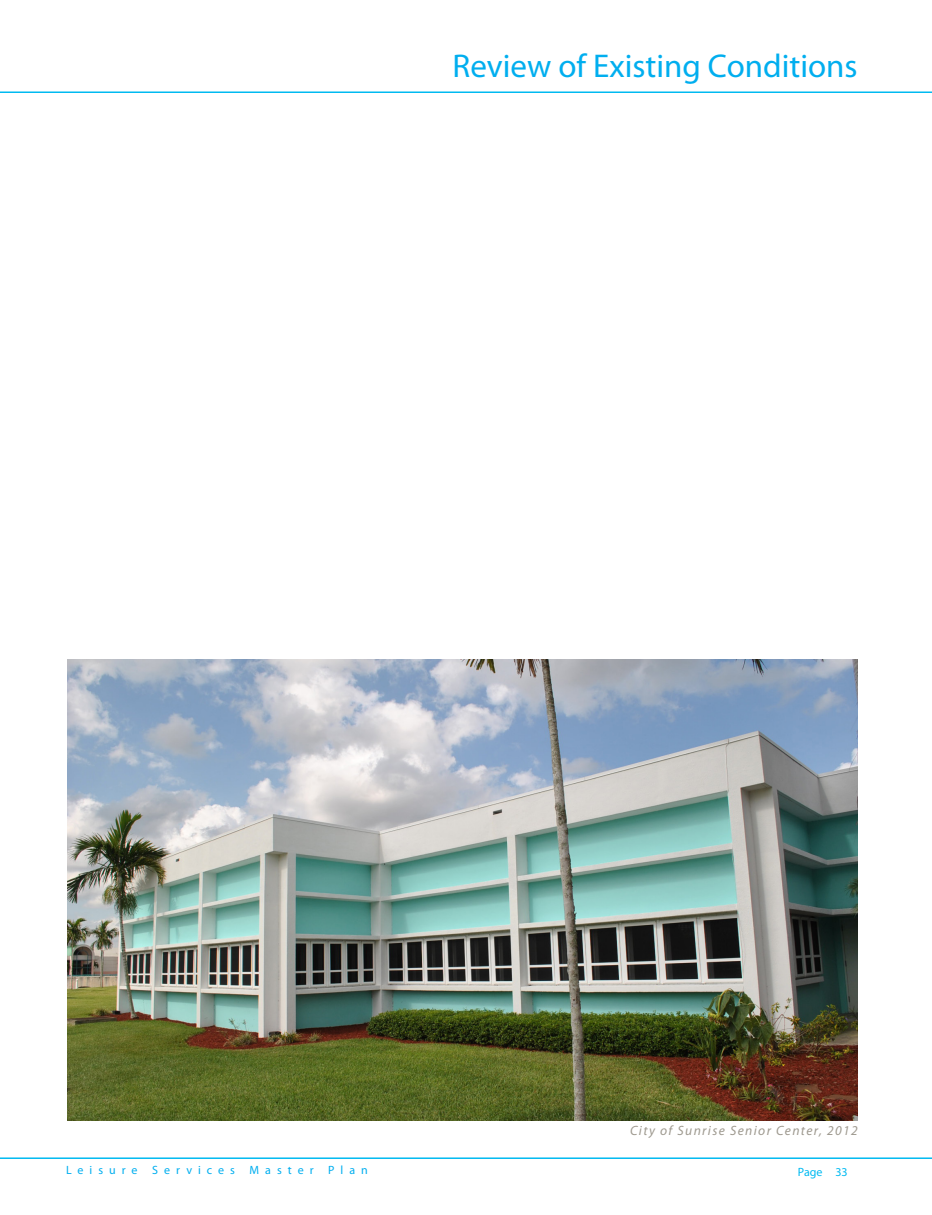
<style>
.page{position:relative;width:932px;height:1215px;background:#fff}
.page>*{position:absolute;margin:0;border:0;box-sizing:border-box;transform-origin:0 0}
.t1{font:33px "Myriad Pro";color:#00aeef}
.t2{font:italic 13.5px "Myriad Pro";letter-spacing:.1em;color:#9e998f}
.t3{font:12px "Myriad Pro";letter-spacing:.5em;color:#00aeef}
.t4{font:12px "Myriad Pro";color:#00baf1}
</style>
<div class="page">
<hr style="left:0;top:1157px;width:932px;height:2px;background:#00baf1">
<hr style="left:0;top:91px;width:932px;height:2px;background:#00baf1">
<img style="left:68px;top:659px;width:789px;height:461px">
<h1 class="t1" style="left:452px;top:46px;width:406px">Review of Existing Conditions</h1>
<p class="t2" style="left:630px;top:1122px;width:229px">City of Sunrise Senior Center, 2012</p>
<p class="t3" style="left:66px;top:1163px;width:303px">Leisure Services Master Plan</p>
<p class="t4" style="left:798px;top:1164px;width:51px">Page 33</p>
</div>
